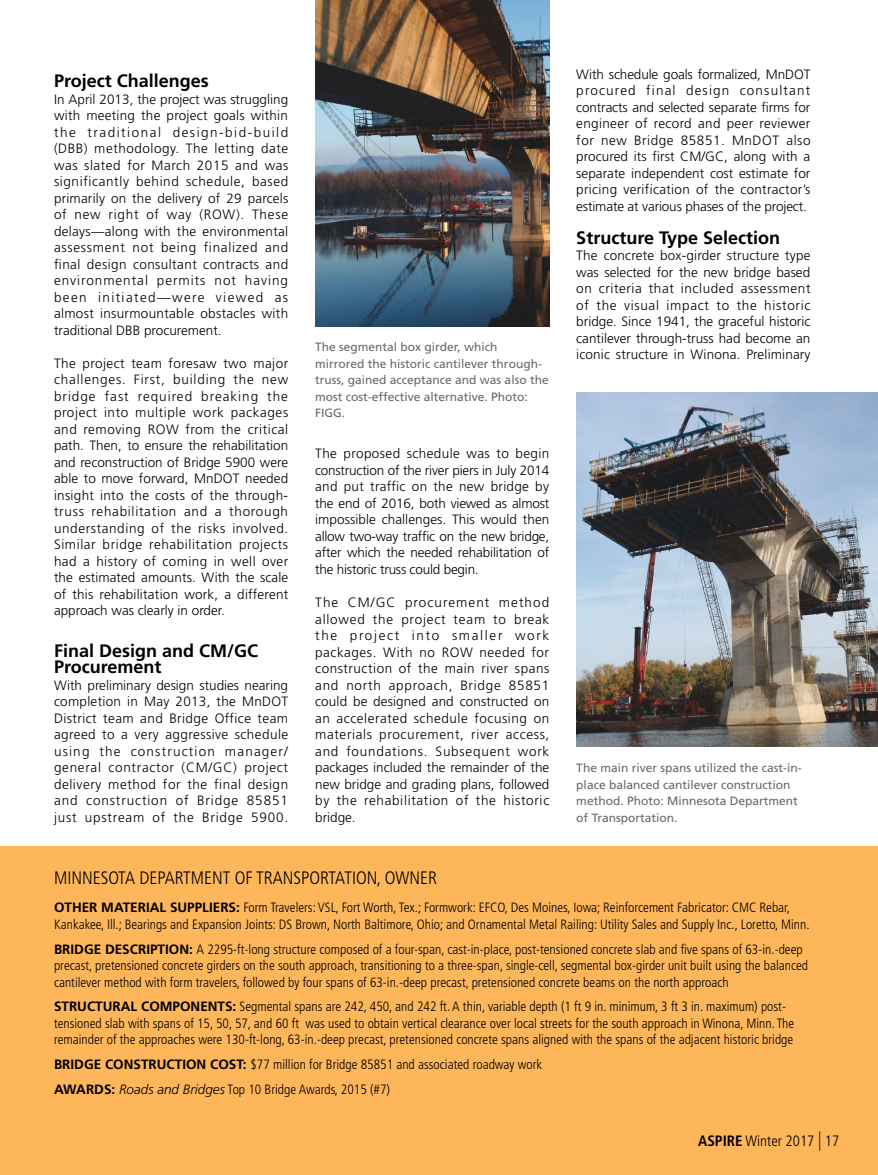
<style>
.page{position:relative;width:878px;height:1175px;background:#fff}
.page>*{position:absolute;margin:0;border:0;box-sizing:border-box;transform-origin:0 0}
.t1{font:700 18px/16.5px "Frutiger LT Std";color:#000}
.t2{font:300 condensed 18px "Frutiger LT Std";color:#000}
.t3{font:300 condensed 15px "Frutiger LT Std";color:#000}
.t4{font:300 13.5px/16.5px "Frutiger LT Std";letter-spacing:.01em;color:#000;text-align:justify}
.t5{font:300 condensed 13.5px/16.5px "Frutiger LT Std";color:#000}
.t6{font:12px/16.5px "Frutiger LT Std";color:#66696c}
.s1{font-weight:700;font-stretch:normal}
.s2{font-style:italic;font-stretch:normal}
.s3{font-weight:700}
.s4{font-size:19.5px}
</style>
<div class="page">
<img style="left:315px;top:0;width:234px;height:326px">
<img style="left:576px;top:392px;width:302px;height:355px">
<div style="left:0;top:846px;width:878px;height:328px;background:#feb65b"></div>
<p class="t1" style="left:54px;top:74px;width:156px">Project Challenges</p>
<p class="t4" style="left:54px;top:92px;width:236px">In April 2013, the project was struggling with meeting the project goals within the traditional design-bid-build (DBB) methodology. The letting date was slated for March 2015 and was significantly behind schedule, based primarily on the delivery of 29 parcels of new right of way (ROW). These delays—along with the environmental assessment not being finalized and final design consultant contracts and environmental permits not having been initiated—were viewed as almost insurmountable obstacles with traditional DBB procurement.</p>
<p class="t4" style="left:54px;top:356px;width:236px">The project team foresaw two major challenges. First, building the new bridge fast required breaking the project into multiple work packages and removing ROW from the critical path. Then, to ensure the rehabilitation and reconstruction of Bridge 5900 were able to move forward, MnDOT needed insight into the costs of the through&shy;truss rehabilitation and a thorough understanding of the risks involved.<br>Similar bridge rehabilitation projects had a history of coming in well over the estimated amounts. With the scale of this rehabilitation work, a different approach was clearly in order.</p>
<p class="t1" style="left:54px;top:643px;width:206px">Final Design and CM/GC<br>Procurement</p>
<p class="t4" style="left:54px;top:677px;width:236px">With preliminary design studies nearing completion in May 2013, the MnDOT District team and Bridge Office team agreed to a very aggressive schedule using the construction manager/ general contractor (CM/GC) project delivery method for the final design and construction of Bridge 85851 just upstream of the Bridge 5900.</p>
<p class="t6" style="left:315px;top:340px;width:235px">The segmental box girder, which mirrored the historic cantilever through&shy;truss, gained acceptance and was also the most cost-effective alternative. Photo:<br>FIGG.</p>
<p class="t4" style="left:315px;top:446px;width:236px">The proposed schedule was to begin construction of the river piers in July 2014 and put traffic on the new bridge by the end of 2016, both viewed as almost impossible challenges. This would then allow two-way traffic on the new bridge, after which the needed rehabilitation of the historic truss could begin.</p>
<p class="t4" style="left:315px;top:595px;width:236px">The CM/GC procurement method allowed the project team to break the project into smaller work packages. With no ROW needed for construction of the main river spans and north approach, Bridge 85851 could be designed and constructed on an accelerated schedule focusing on materials procurement, river access, and foundations. Subsequent work packages included the remainder of the new bridge and grading plans, followed by the rehabilitation of the historic bridge.</p>
<p class="t4" style="left:576px;top:67px;width:236px">With schedule goals formalized, MnDOT procured final design consultant contracts and selected separate firms for engineer of record and peer reviewer for new Bridge 85851. MnDOT also procured its first CM/GC, along with a separate independent cost estimate for pricing verification of the contractor’s estimate at various phases of the project.</p>
<p class="t1" style="left:576px;top:231px;width:205px">Structure Type Selection</p>
<p class="t4" style="left:576px;top:248px;width:236px">The concrete box-girder structure type was selected for the new bridge based on criteria that included assessment of the visual impact to the historic bridge. Since 1941, the graceful historic cantilever through-truss had become an iconic structure in Winona. Preliminary</p>
<p class="t6" style="left:576px;top:760px;width:227px">The main river spans utilized the cast-in&shy;place balanced cantilever construction method. Photo: Minnesota Department of Transportation.</p>
<p class="t2" style="left:54px;top:870px;width:384px">MINNESOTA DEPARTMENT OF TRANSPORTATION, OWNER</p>
<p class="t5" style="left:54px;top:900px;width:757px"><span class="s1">OTHER MATERIAL SUPPLIERS:</span> Form Travelers: VSL, Fort Worth, Tex.; Formwork: EFCO, Des Moines, Iowa; Reinforcement Fabricator: CMC Rebar,<br>Kankakee, Ill.; Bearings and Expansion Joints: DS Brown, North Baltimore, Ohio; and Ornamental Metal Railing: Utility Sales and Supply Inc., Loretto, Minn.</p>
<p class="t5" style="left:54px;top:941px;width:755px"><span class="s1">BRIDGE DESCRIPTION:</span> A 2295-ft-long structure composed of a four-span, cast-in-place, post-tensioned concrete slab and five spans of 63-in.-deep precast, pretensioned concrete girders on the south approach, transitioning to a three-span, single-cell, segmental box-girder unit built using the balanced cantilever method with form travelers, followed by four spans of 63-in.-deep precast, pretensioned concrete beams on the north approach</p>
<p class="t5" style="left:54px;top:999px;width:741px"><span class="s1">STRUCTURAL COMPONENTS:</span> Segmental spans are 242, 450, and 242 ft. A thin, variable depth (1 ft 9 in. minimum, 3 ft 3 in. maximum) post&shy;tensioned slab with spans of 15, 50, 57, and 60 ft was used to obtain vertical clearance over local streets for the south approach in Winona, Minn. The remainder of the approaches were 130-ft-long, 63-in.-deep precast, pretensioned concrete spans aligned with the spans of the adjacent historic bridge</p>
<p class="t5" style="left:54px;top:1053px;width:489px;line-height:24.8px"><span class="s1">BRIDGE CONSTRUCTION COST:</span> $77 million for Bridge 85851 and associated roadway work<br><span class="s1">AWARDS:</span> <span class="s2">Roads and Bridges</span> Top 10 Bridge Awards, 2015 (#7)</p>
<p class="t3" style="left:698px;top:1134px;width:142px"><span class="s3">ASPIRE</span> Winter 2017 <span class="s4">|</span> 17</p>
</div>
